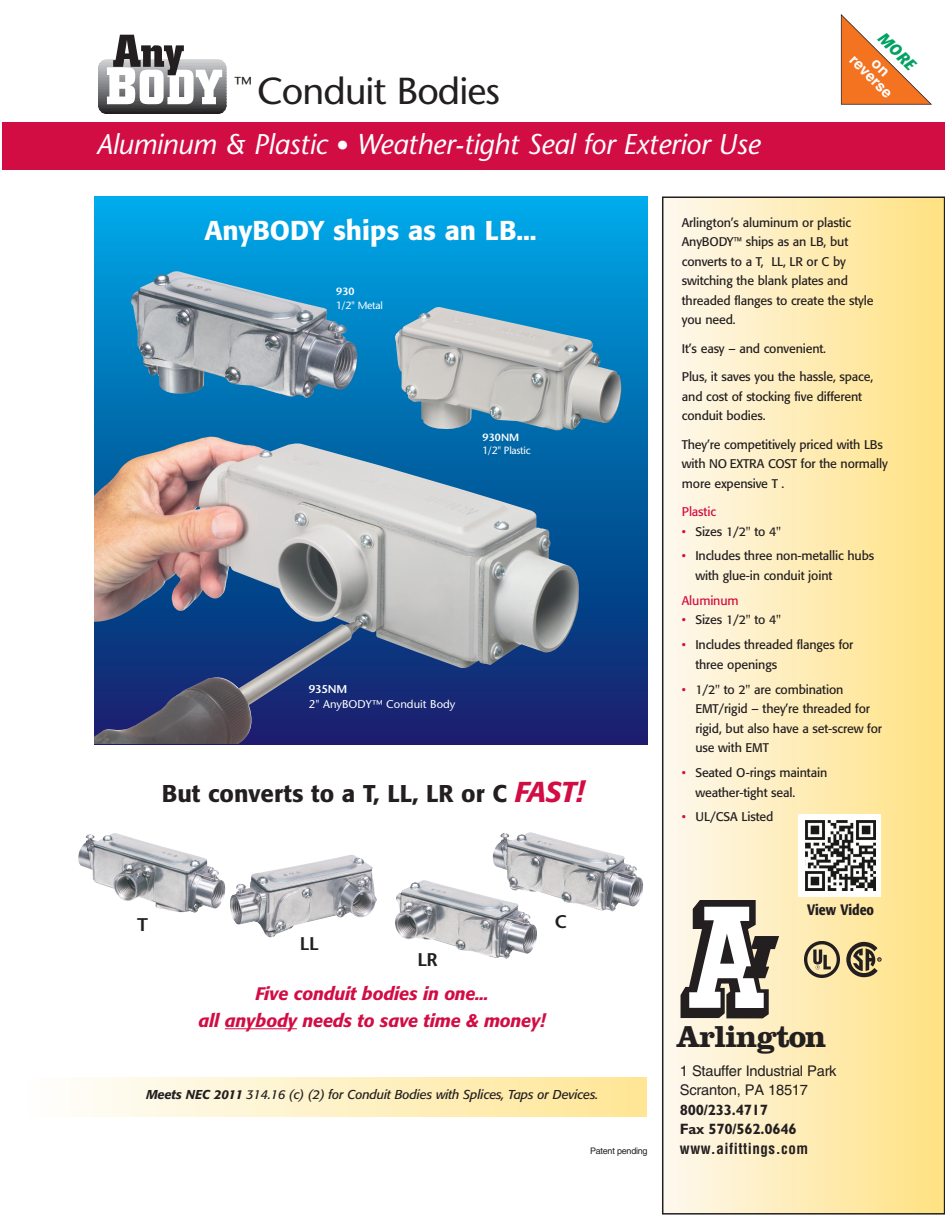
<style>
.page{position:relative;width:945px;height:1215px;background:#fff}
.page>*{position:absolute;margin:0;border:0;box-sizing:border-box;transform-origin:0 0}
.t1{font:37.5px "Stone Sans";letter-spacing:-.025em;color:#231f20}
.t2{font:700 31.5px "Clarendon";letter-spacing:-.035em;color:#231f20}
.t3{font:italic 28.5px "Stone Sans";letter-spacing:-.01em;color:#fff}
.t4{font:500 27px "Formata";color:#fff}
.t5{font:500 24px "Formata";color:#231f20}
.t6{font:600 18.3px "Stone Sans";color:#231f20}
.t7{font:italic 500 18px/27px "Formata";letter-spacing:-.01em;color:#d20d44;text-align:center}
.t8{font:italic 700 16.5px "Stone Sans";color:#00a261}
.t9{font:700 15px/19.5px "Gill Sans";letter-spacing:-.015em;color:#231f20}
.t10{font:700 condensed 15px "Helvetica";letter-spacing:.035em;color:#231f20}
.t11{font:700 15px/13.5px "Helvetica";color:#fff;text-align:center}
.t12{font:500 condensed 15px "Formata";color:#231f20}
.t13{font:14.7px/19.5px "Helvetica";letter-spacing:-.015em;color:#231f20}
.t14{font:italic 12.75px "Formata";letter-spacing:-.01em;color:#231f20}
.t15{font:12.45px/19.5px "Formata";letter-spacing:-.01em;color:#231f20}
.t16{font:12.45px "Formata";letter-spacing:-.01em;color:#d20d44}
.t17{font:11.25px "Stone Sans";color:#fff}
.t18{font:600 11.25px "Stone Sans";letter-spacing:-.01em;color:#fff}
.t19{font:10.5px "Stone Sans";letter-spacing:-.03em;color:#fff}
.t20{font:600 10.5px "Stone Sans";letter-spacing:.01em;color:#fff}
.t21{font:9px "Helvetica";letter-spacing:-.03em;color:#231f20}
.s1{font-size:25.5px}
.s2{font-style:italic;font-size:28.5px;color:#d20d44}
.s3{color:#d20d44}
.s4{font-weight:500}
</style>
<div class="page">
<div style="left:94px;top:197px;width:554px;height:547px;background:linear-gradient(to bottom,#00a8e5,#0f1c68)"></div>
<img style="left:94px;top:436px;width:485px;height:307px">
<div style="left:663px;top:197px;width:282px;height:1017px;background:linear-gradient(to right,#fef8ee,#ffe181)"></div>
<div style="left:662px;top:196px;width:283px;height:1019px;border:2px solid #231f20"></div>
<div style="left:2px;top:122px;width:943px;height:48px;background:#d20d44"></div>
<svg style="left:840px;top:14px;width:92px;height:91px"></svg>
<svg style="left:681px;top:900px;width:98px;height:118px"></svg>
<svg style="left:846px;top:942px;width:35px;height:35px"></svg>
<img style="left:804px;top:942px;width:36px;height:35px">
<hr style="left:98px;top:59px;width:129px;height:2px;background:#d4d5d7">
<hr style="left:98px;top:61px;width:129px;height:1px;background:#cfd0d2">
<hr style="left:98px;top:62px;width:129px;height:2px;background:#cacbcd">
<hr style="left:98px;top:64px;width:129px;height:1px;background:#c5c6c8">
<hr style="left:98px;top:65px;width:129px;height:2px;background:#c1c2c4">
<hr style="left:98px;top:67px;width:129px;height:1px;background:#bcbdc0">
<hr style="left:98px;top:68px;width:129px;height:2px;background:#b7b8bb">
<hr style="left:98px;top:70px;width:129px;height:1px;background:#b3b4b8">
<hr style="left:98px;top:71px;width:129px;height:2px;background:#aeafb3">
<hr style="left:98px;top:73px;width:129px;height:1px;background:#a9aaae">
<hr style="left:98px;top:74px;width:129px;height:2px;background:#a4a6a9">
<hr style="left:98px;top:76px;width:129px;height:1px;background:#a0a2a5">
<hr style="left:98px;top:77px;width:129px;height:2px;background:#9b9da0">
<hr style="left:98px;top:78px;width:129px;height:2px;background:#97989c">
<hr style="left:98px;top:80px;width:129px;height:1px;background:#929497">
<hr style="left:98px;top:81px;width:129px;height:2px;background:#8e9093">
<hr style="left:98px;top:83px;width:129px;height:1px;background:#8a8c8f">
<hr style="left:98px;top:84px;width:129px;height:2px;background:#85878a">
<hr style="left:98px;top:86px;width:129px;height:1px;background:#818386">
<hr style="left:98px;top:87px;width:129px;height:2px;background:#7d7f82">
<hr style="left:98px;top:89px;width:129px;height:1px;background:#787a7d">
<hr style="left:98px;top:90px;width:129px;height:2px;background:#747578">
<hr style="left:98px;top:92px;width:129px;height:1px;background:#6f7073">
<hr style="left:98px;top:93px;width:129px;height:2px;background:#6c6c6f">
<hr style="left:98px;top:95px;width:129px;height:1px;background:#67676a">
<hr style="left:98px;top:96px;width:129px;height:2px;background:#636366">
<hr style="left:98px;top:98px;width:129px;height:1px;background:#5d5d60">
<hr style="left:98px;top:99px;width:129px;height:2px;background:#58595b">
<hr style="left:98px;top:101px;width:129px;height:1px;background:#535355">
<hr style="left:98px;top:102px;width:129px;height:2px;background:#4d4e4f">
<hr style="left:98px;top:104px;width:129px;height:1px;background:#474849">
<hr style="left:98px;top:105px;width:129px;height:2px;background:#424344">
<hr style="left:98px;top:107px;width:129px;height:1px;background:#3c3c3d">
<hr style="left:98px;top:108px;width:129px;height:2px;background:#353435">
<hr style="left:98px;top:110px;width:129px;height:1px;background:#2f2d2e">
<hr style="left:98px;top:111px;width:129px;height:2px;background:#292627">
<hr style="left:98px;top:113px;width:129px;height:1px;background:#231f20">
<svg style="left:107px;top:35px;width:115px;height:69px"></svg>
<img style="left:395px;top:307px;width:226px;height:124px">
<img style="left:131px;top:271px;width:226px;height:127px">
<img style="left:230px;top:855px;width:147px;height:83px">
<img style="left:78px;top:833px;width:147px;height:80px">
<img style="left:395px;top:880px;width:142px;height:79px">
<img style="left:493px;top:832px;width:150px;height:79px">
<div style="left:24px;top:1077px;width:622px;height:40px;background:linear-gradient(to right,#fefefd,#ffe694)"></div>
<hr style="left:225px;top:1028px;width:72px;height:1px;background:#d20d44">
<div style="left:798px;top:814px;width:83px;height:83px;background:#fff"></div>
<img style="left:805px;top:821px;width:70px;height:70px">
<h1 class="t1" style="left:234px;top:76px;width:268px"><sup>™</sup> Conduit Bodies</h1>
<h3 class="t3" style="left:96px;top:133px;width:666px">Aluminum &amp; Plastic <span class="s1">•</span> Weather-tight Seal for Exterior Use</h3>
<h3 class="t8" style="left:885px;top:30px;width:48px;rotate:45deg">MORE</h3>
<p class="t11" style="left:867px;top:43px;width:55px;rotate:45deg">on reverse</p>
<h3 class="t4" style="left:205px;top:219px;width:334px">AnyBODY ships as an LB...</h3>
<p class="t20" style="left:336px;top:287px;width:20px">930</p>
<p class="t19" style="left:336px;top:301px;width:48px">1/2" Metal</p>
<p class="t20" style="left:483px;top:433px;width:38px">930NM</p>
<p class="t19" style="left:483px;top:447px;width:50px">1/2" Plastic</p>
<p class="t18" style="left:309px;top:684px;width:40px">935NM</p>
<p class="t17" style="left:309px;top:699px;width:148px">2" AnyBODY™ Conduit Body</p>
<h3 class="t5" style="left:162px;top:783px;width:424px">But converts to a T, LL, LR or C <span class="s2">FAST!</span></h3>
<p class="t15" style="left:682px;top:214px;width:193px">Arlington’s aluminum or plastic<br>AnyBODY™ ships as an LB, but converts to a T, LL, LR or C by switching the blank plates and threaded flanges to create the style you need.</p>
<p class="t15" style="left:682px;top:340px;width:146px">It’s easy – and convenient.</p>
<p class="t15" style="left:682px;top:368px;width:193px">Plus, it saves you the hassle, space, and cost of stocking five different conduit bodies.</p>
<p class="t15" style="left:682px;top:436px;width:207px">They’re competitively priced with LBs with NO EXTRA COST for the normally more expensive T .</p>
<p class="t16" style="left:682px;top:506px;width:36px">Plastic</p>
<p class="t15" style="left:682px;top:522px;width:101px"><span class="s3">•</span> Sizes 1/2" to 4"</p>
<p class="t15" style="left:695px;top:547px;width:180px;text-indent:-14px"><span class="s3">•</span> Includes three non-metallic hubs with glue-in conduit joint</p>
<p class="t16" style="left:682px;top:595px;width:58px">Aluminum</p>
<p class="t15" style="left:682px;top:611px;width:101px"><span class="s3">•</span> Sizes 1/2" to 4"</p>
<p class="t15" style="left:695px;top:636px;width:160px;text-indent:-13px"><span class="s3">•</span> Includes threaded flanges for three openings</p>
<p class="t15" style="left:695px;top:681px;width:188px;text-indent:-13px"><span class="s3">•</span> 1/2" to 2" are combination<br>EMT/rigid – they’re threaded for rigid, but also have a set-screw for use with EMT</p>
<p class="t15" style="left:695px;top:764px;width:133px;text-indent:-14px"><span class="s3">•</span> Seated O-rings maintain weather-tight seal.</p>
<p class="t15" style="left:682px;top:808px;width:93px"><span class="s3">•</span> UL/CSA Listed</p>
<h3 class="t6" style="left:137px;top:917px;width:12px">T</h3>
<h3 class="t6" style="left:555px;top:915px;width:14px">C</h3>
<h3 class="t6" style="left:300px;top:937px;width:20px">LL</h3>
<h3 class="t6" style="left:417px;top:952px;width:22px">LR</h3>
<h3 class="t7" style="left:199px;top:982px;width:349px">Five conduit bodies in one...<br>all anybody needs to save time &amp; money!</h3>
<p class="t14" style="left:146px;top:1089px;width:454px"><span class="s4">Meets NEC 2011</span> 314.16 (c) (2) for Conduit Bodies with Splices, Taps or Devices.</p>
<p class="t21" style="left:590px;top:1148px;width:59px">Patent pending</p>
<p class="t12" style="left:807px;top:904px;width:69px">View Video</p>
<h2 class="t2" style="left:676px;top:1026px;width:152px">Arlington</h2>
<p class="t13" style="left:680px;top:1062px;width:158px">1 Stauffer Industrial Park<br>Scranton, PA 18517</p>
<p class="t9" style="left:680px;top:1101px;width:118px">800/233.4717<br>Fax 570/562.0646</p>
<p class="t10" style="left:680px;top:1140px;width:130px">www.aifittings.com</p>
</div>
